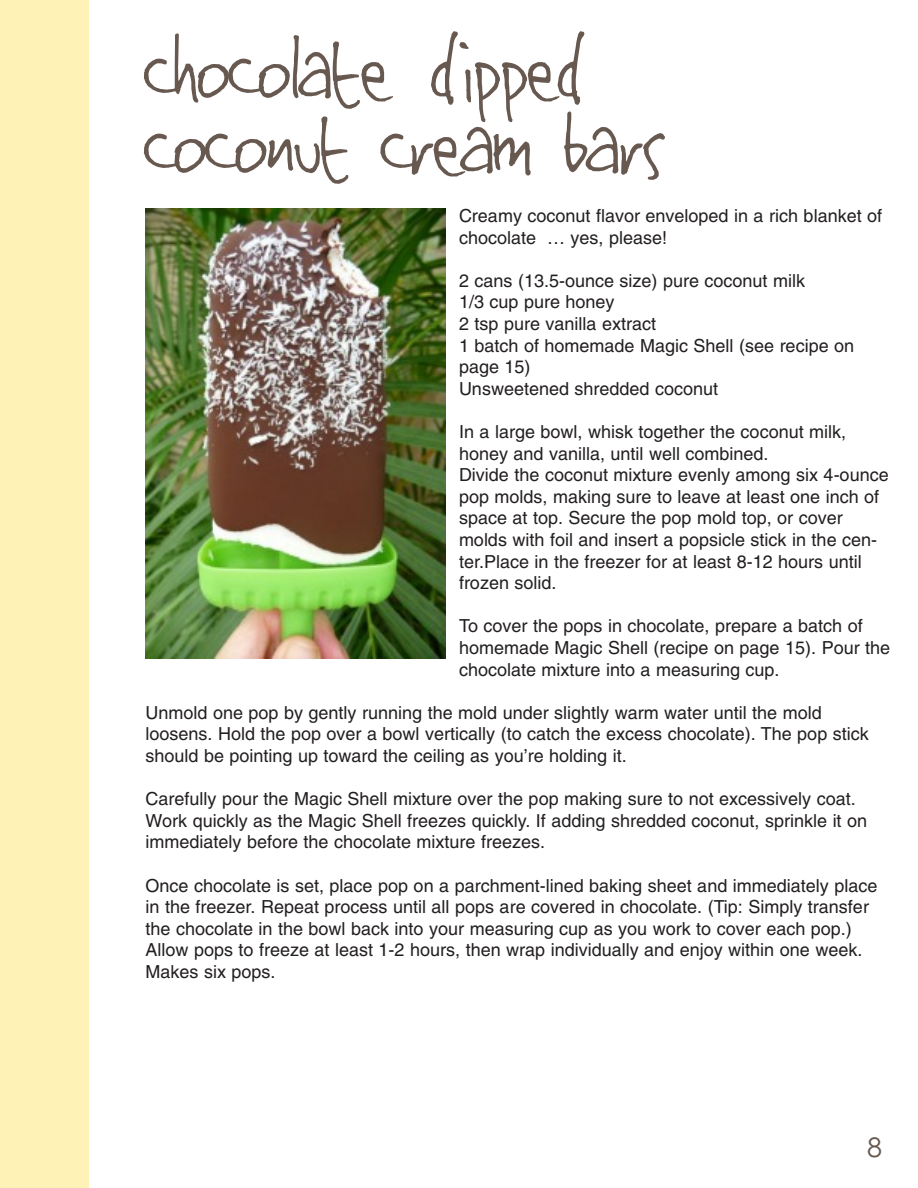
<style>
.page{position:relative;width:918px;height:1188px;background:#fff}
.page>*{position:absolute;margin:0;border:0;box-sizing:border-box;transform-origin:0 0}
.t1{font:123px "Jinky A";color:#685950}
.t2{font:27px "Century Gothic";color:#685950}
.t3{font:18px/21.6px "Helvetica";color:#231f20}
</style>
<div class="page">
<div style="left:0;top:0;width:89px;height:1188px;background:#fff2b7"></div>
<img style="left:146px;top:208px;width:300px;height:450px">
<h1 class="t1" style="left:146px;top:7px;width:443px">chocolate dipped</h1>
<h1 class="t1" style="left:146px;top:82px;width:523px">coconut cream bars</h1>
<p class="t3" style="left:459px;top:206px;width:425px">Creamy coconut flavor enveloped in a rich blanket of chocolate … yes, please!</p>
<p class="t3" style="left:459px;top:271px;width:397px">2 cans (13.5-ounce size) pure coconut milk<br>1/3 cup pure honey<br>2 tsp pure vanilla extract<br>1 batch of homemade Magic Shell (see recipe on page 15)<br>Unsweetened shredded coconut</p>
<p class="t3" style="left:459px;top:422px;width:431px">In a large bowl, whisk together the coconut milk, honey and vanilla, until well combined.<br>Divide the coconut mixture evenly among six 4-ounce pop molds, making sure to leave at least one inch of space at top. Secure the pop mold top, or cover molds with foil and insert a popsicle stick in the cen&shy;ter.Place in the freezer for at least 8-12 hours until frozen solid.</p>
<p class="t3" style="left:459px;top:617px;width:433px">To cover the pops in chocolate, prepare a batch of homemade Magic Shell (recipe on page 15). Pour the chocolate mixture into a measuring cup.</p>
<p class="t3" style="left:145px;top:703px;width:725px">Unmold one pop by gently running the mold under slightly warm water until the mold loosens. Hold the pop over a bowl vertically (to catch the excess chocolate). The pop stick should be pointing up toward the ceiling as you’re holding it.</p>
<p class="t3" style="left:145px;top:790px;width:723px">Carefully pour the Magic Shell mixture over the pop making sure to not excessively coat.<br>Work quickly as the Magic Shell freezes quickly. If adding shredded coconut, sprinkle it on immediately before the chocolate mixture freezes.</p>
<p class="t3" style="left:145px;top:876px;width:733px">Once chocolate is set, place pop on a parchment-lined baking sheet and immediately place in the freezer. Repeat process until all pops are covered in chocolate. (Tip: Simply transfer the chocolate in the bowl back into your measuring cup as you work to cover each pop.)<br>Allow pops to freeze at least 1-2 hours, then wrap individually and enjoy within one week.<br>Makes six pops.</p>
<h2 class="t2" style="left:867px;top:1132px;width:16px">8</h2>
</div>
